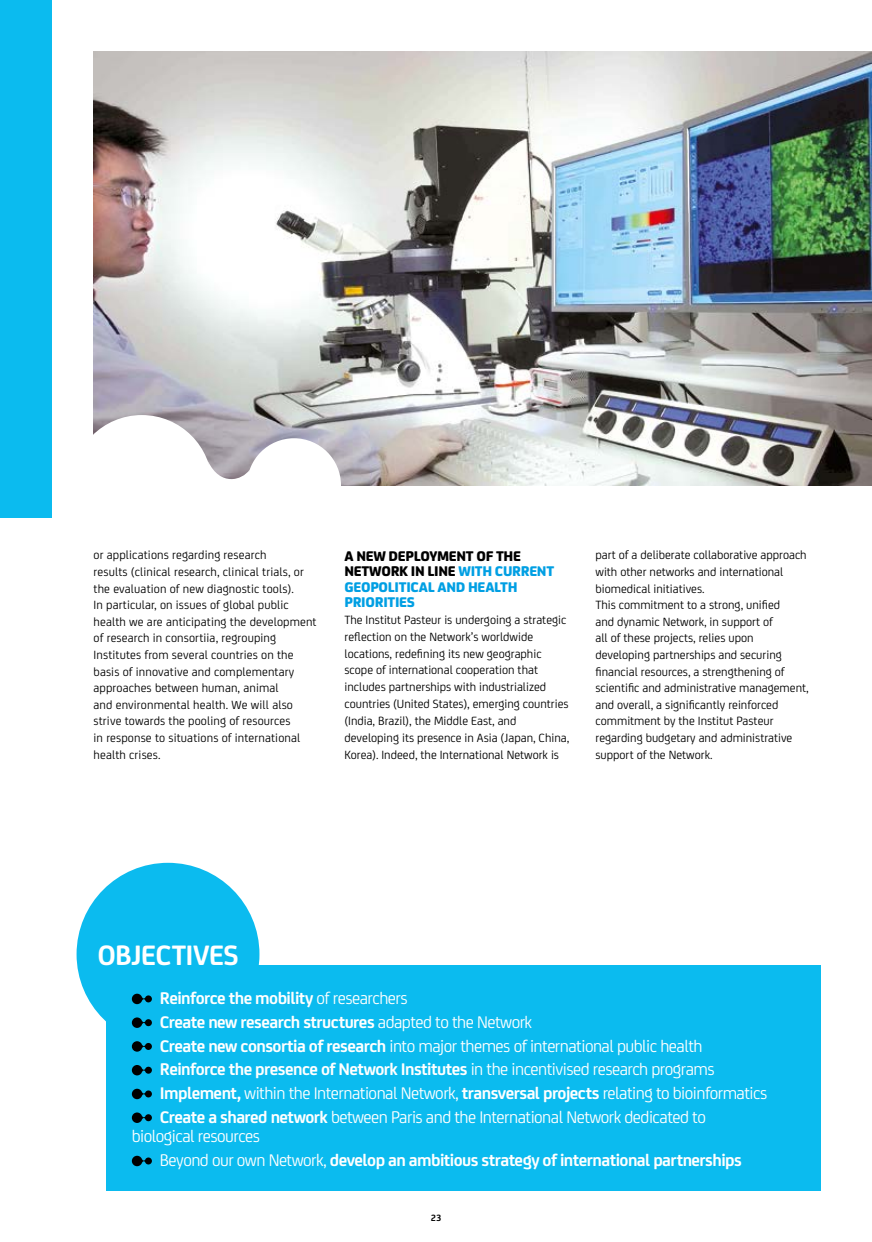
<style>
.page{position:relative;width:872px;height:1242px;background:#fff}
.page>*{position:absolute;margin:0;border:0;box-sizing:border-box;transform-origin:0 0}
.t1{font:700 30px "FS Joey";letter-spacing:-.02em;color:#fff}
.t2{font:18px/23.7px "FS Joey";letter-spacing:-.03em;color:#fff}
.t3{font:700 18px/23.7px "FS Joey";letter-spacing:-.03em;color:#fff}
.t4{font:800 15px/15.3px "FS Joey";letter-spacing:-.02em;color:#009fe3}
.t5{font:12.75px/16.6px "FS Joey";color:#000}
.t6{font:700 9.75px "FS Joey";color:#000}
.s1{color:#000}
.s2{font-weight:700}
.s3{font-weight:400}
</style>
<div class="page">
<img style="left:94px;top:51px;width:778px;height:434px">
<div style="left:72px;top:415px;width:140px;height:140px;background:#fff;border-radius:50%"></div>
<div style="left:247px;top:438px;width:94px;height:94px;background:#fff;border-radius:50%"></div>
<svg style="left:208px;top:461px;width:42px;height:24px"></svg>
<div style="left:0;top:0;width:51px;height:517px;background:#0bbbef"></div>
<div style="left:106px;top:965px;width:715px;height:226px;background:#0bbbef"></div>
<div style="left:77px;top:863px;width:182px;height:182px;background:#0bbbef;border-radius:50%"></div>
<div style="left:132px;top:993px;width:10px;height:11px;background:#000;border-radius:50%"></div>
<div style="left:145px;top:995px;width:7px;height:7px;background:#000;border-radius:50%"></div>
<div style="left:132px;top:1017px;width:10px;height:11px;background:#000;border-radius:50%"></div>
<div style="left:145px;top:1019px;width:7px;height:7px;background:#000;border-radius:50%"></div>
<div style="left:132px;top:1041px;width:10px;height:10px;background:#000;border-radius:50%"></div>
<div style="left:145px;top:1043px;width:7px;height:7px;background:#000;border-radius:50%"></div>
<div style="left:132px;top:1065px;width:10px;height:10px;background:#000;border-radius:50%"></div>
<div style="left:145px;top:1066px;width:7px;height:7px;background:#000;border-radius:50%"></div>
<div style="left:132px;top:1088px;width:10px;height:11px;background:#000;border-radius:50%"></div>
<div style="left:145px;top:1090px;width:7px;height:7px;background:#000;border-radius:50%"></div>
<div style="left:132px;top:1112px;width:10px;height:11px;background:#000;border-radius:50%"></div>
<div style="left:145px;top:1114px;width:7px;height:7px;background:#000;border-radius:50%"></div>
<div style="left:132px;top:1155px;width:10px;height:11px;background:#000;border-radius:50%"></div>
<div style="left:145px;top:1157px;width:7px;height:7px;background:#000;border-radius:50%"></div>
<p class="t5" style="left:94px;top:546px;width:224px">or applications regarding research<br>results (clinical research, clinical trials, or the evaluation of new diagnostic tools).<br>In particular, on issues of global public health we are anticipating the development of research in consortiia, regrouping Institutes from several countries on the basis of innovative and complementary approaches between human, animal<br>and environmental health. We will also strive towards the pooling of resources<br>in response to situations of international health crises.</p>
<p class="t4" style="left:344px;top:547px;width:211px"><span class="s1">A NEW DEPLOYMENT OF THE<br>NETWORK IN LINE</span> WITH CURRENT<br>GEOPOLITICAL AND HEALTH<br>PRIORITIES</p>
<p class="t5" style="left:344px;top:610px;width:226px">The Institut Pasteur is undergoing a strategic reflection on the Network’s worldwide locations, redefining its new geographic scope of international cooperation that includes partnerships with industrialized countries (United States), emerging countries (India, Brazil), the Middle East, and developing its presence in Asia (Japan, China, Korea). Indeed, the International Network is</p>
<p class="t5" style="left:595px;top:546px;width:215px">part of a deliberate collaborative approach with other networks and international biomedical initiatives.<br>This commitment to a strong, unified<br>and dynamic Network, in support of<br>all of these projects, relies upon developing partnerships and securing financial resources, a strengthening of scientific and administrative management, and overall, a significantly reinforced commitment by the Institut Pasteur regarding budgetary and administrative support of the Network.</p>
<h1 class="t1" style="left:97px;top:932px;width:143px">OBJECTIVES</h1>
<p class="t2" style="left:160px;top:985px;width:609px"><span class="s2">Reinforce the mobility</span> of researchers<br><span class="s2">Create new research structures</span> adapted to the Network<br><span class="s2">Create new consortia of research</span> into major themes of international public health <span class="s2">Reinforce the presence of Network Institutes</span> in the incentivised research programs <span class="s2">Implement,</span> within the International Network, <span class="s2">transversal projects</span> relating to bioinformatics <span class="s2">Create a shared network</span> between Paris and the International Network dedicated to</p>
<h2 class="t3" style="left:160px;top:1123px;width:583px;text-indent:-28px"><span class="s3">biological resources<br>Beyond our own Network,</span> develop an ambitious strategy of international partnerships</h2>
<p class="t6" style="left:431px;top:1210px;width:12px">23</p>
</div>
